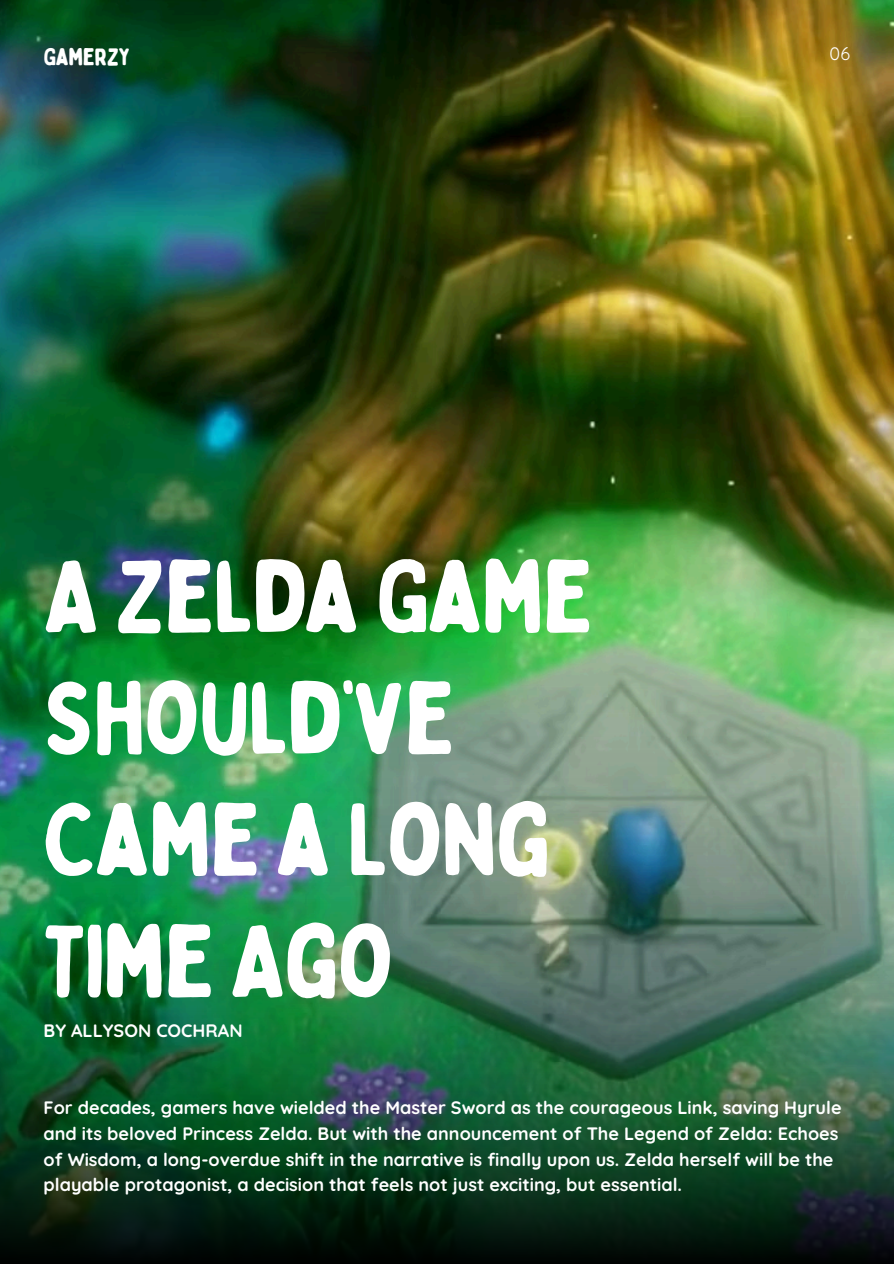
<style>
.page{position:relative;width:894px;height:1264px;background:#fff}
.page>*{position:absolute;margin:0;border:0;box-sizing:border-box;transform-origin:0 0}
.t1{font:102px/121.5px "Bobby Jones Soft";letter-spacing:-.03em;color:#fff}
.t2{font:24px "Bobby Jones Soft";letter-spacing:-.03em;color:#fff}
.t3{font:700 18px/26px "Quicksand";color:#fff}
.t4{font:18px "Quicksand";color:#fff}
</style>
<div class="page">
<img style="left:0;top:0;width:893px;height:642px">
<img style="left:0;top:642px;width:893px;height:621px">
<h3 class="t2" style="left:44px;top:42px;width:89px">GAMERZY</h3>
<p class="t4" style="left:829px;top:42px;width:22px">06</p>
<p class="t1" style="left:44px;top:537px;width:552px">A ZELDA GAME<br>SHOULD’VE<br>CAME A LONG<br>TIME AGO</p>
<h1 class="t3" style="left:44px;top:1017px;width:200px">BY ALLYSON COCHRAN</h1>
<p class="t3" style="left:44px;top:1094px;width:799px">For decades, gamers have wielded the Master Sword as the courageous Link, saving Hyrule and its beloved Princess Zelda. But with the announcement of The Legend of Zelda: Echoes of Wisdom, a long-overdue shift in the narrative is finally upon us. Zelda herself will be the playable protagonist, a decision that feels not just exciting, but essential.</p>
</div>
